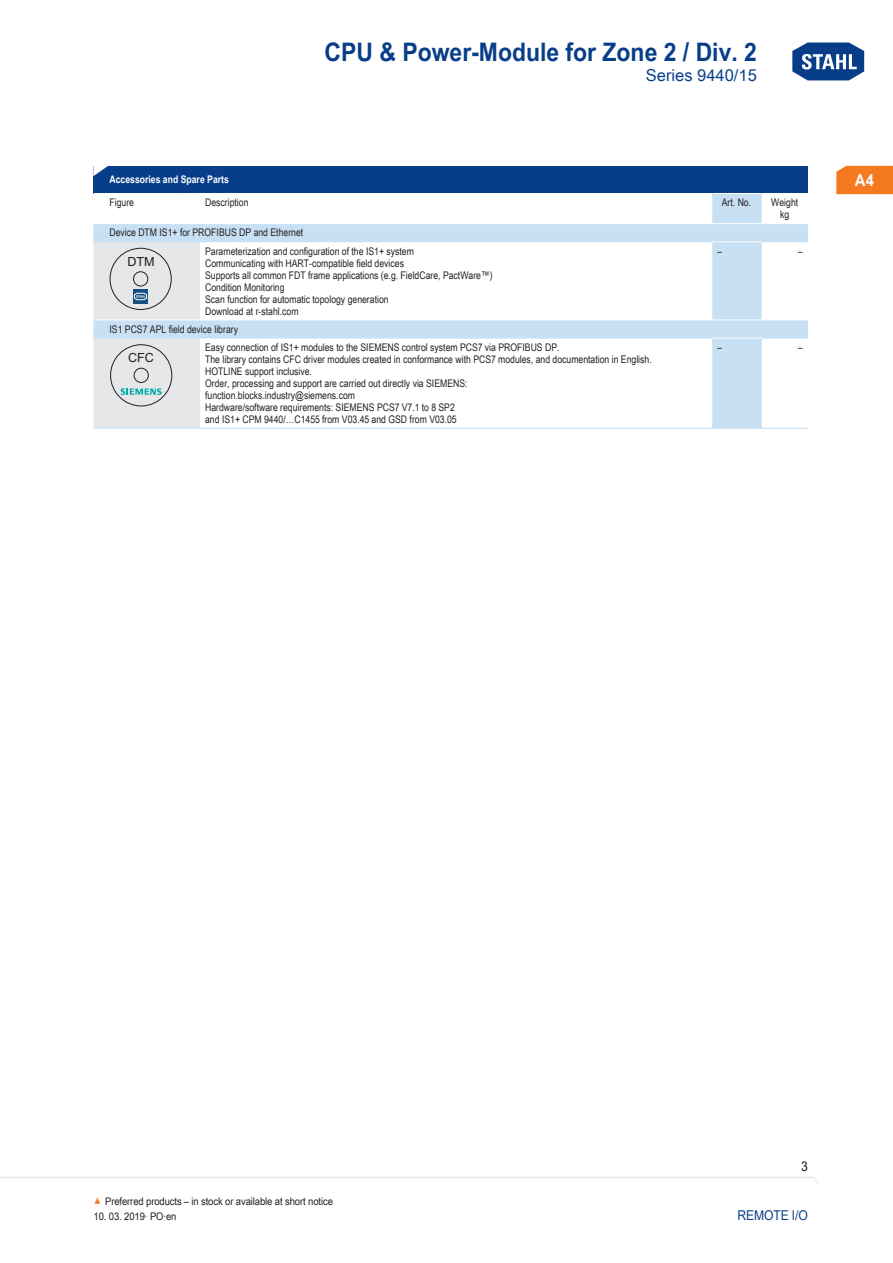
<style>
.page{position:relative;width:893px;height:1263px;background:#fff}
.page>*{position:absolute;margin:0;border:0;box-sizing:border-box;transform-origin:0 0}
.t1{font:700 25.5px "Arial Unicode MS";color:#083e89;scale:.9 1}
.TabHeader1stColumn{font:700 24px "Arial Unicode MS";color:#fff;scale:1.45 1}
.t2{font:16.5px "Arial Unicode MS";color:#083e89}
.t3{font:700 16.5px "Arial Unicode MS";color:#fff;scale:.9 1}
.t4{font:13.5px "Arial Unicode MS";letter-spacing:-.01em;color:#083e89;scale:.9 1}
.t5{font:13.5px "Arial Unicode MS";color:#231f20;scale:.9 1}
.t6{font:12.6px "Arial";color:#231f20}
.TabBodyLeft{font:10.5px "Arial Unicode MS";color:#231f20;scale:.83 1}
.TabBodyLeft-2{font:10.5px "Arial Unicode MS";color:#231f20;scale:.9 1}
.TabBody1stColumnTitl{font:10.5px "Arial Unicode MS";color:#231f20;scale:.83 1}
.TabHeader1stColumn-2{font:700 10.5px "Arial Unicode MS";color:#fff;scale:.83 1}
.TabBodyCenter{font:10.5px/12px "Arial Unicode MS";color:#231f20;text-align:center;scale:.83 1}
.TabBody1stColumn{font:10.5px "Arial Unicode MS";color:#231f20;scale:.83 1}
.TabBodyLeftWhiteRule{font:10.5px "Arial Unicode MS";color:#231f20;scale:.83 1}
.TabBodyRight{font:10.5px "Arial Unicode MS";color:#231f20;scale:.83 1}
.s1{font-size:15px;color:#f47921}
</style>
<div class="page">
<svg style="left:792px;top:42px;width:73px;height:39px"></svg>
<svg style="left:0;top:1176px;width:818px;height:7px"></svg>
<div style="left:836px;top:166px;width:57px;height:28px;background:#f47921"></div>
<div style="left:94px;top:166px;width:714px;height:27px;background:#083e89"></div>
<svg style="left:94px;top:194px;width:714px;height:234px"></svg>
<svg style="left:761px;top:194px;width:1px;height:29px"></svg>
<hr style="left:94px;top:223px;width:85px;height:1px;background:#fff">
<svg style="left:179px;top:223px;width:21px;height:1px"></svg>
<hr style="left:200px;top:223px;width:512px;height:1px;background:#fff">
<hr style="left:712px;top:223px;width:49px;height:1px;background:#fff">
<hr style="left:761px;top:223px;width:47px;height:1px;background:#fff">
<hr style="left:200px;top:241px;width:512px;height:1px;background:#c7e0f3">
<hr style="left:761px;top:241px;width:47px;height:1px;background:#c7e0f3">
<hr style="left:761px;top:242px;width:1px;height:78px;background:#c7e0f3">
<hr style="left:200px;top:320px;width:512px;height:1px;background:#fff">
<hr style="left:712px;top:320px;width:49px;height:1px;background:#fff">
<hr style="left:761px;top:320px;width:47px;height:1px;background:#fff">
<hr style="left:200px;top:338px;width:512px;height:1px;background:#c7e0f3">
<hr style="left:200px;top:428px;width:512px;height:1px;background:#c7e0f3">
<hr style="left:712px;top:428px;width:49px;height:1px;background:#c7e0f3">
<hr style="left:761px;top:338px;width:47px;height:1px;background:#c7e0f3">
<hr style="left:761px;top:428px;width:47px;height:1px;background:#c7e0f3">
<hr style="left:761px;top:338px;width:1px;height:90px;background:#c7e0f3">
<hr style="left:712px;top:241px;width:49px;height:1px;background:#fff">
<svg style="left:94px;top:241px;width:106px;height:188px"></svg>
<hr style="left:712px;top:338px;width:49px;height:1px;background:#fff">
<h1 class="t1" style="left:325px;top:33px;width:482px">CPU &amp; Power-Module for Zone 2 / Div. 2</h1>
<h3 class="t2" style="left:646px;top:63px;width:112px">Series 9440/15</h3>
<p class="TabHeader1stColumn" style="left:90px;top:154px;width:16px">◤</p>
<p class="TabHeader1stColumn-2" style="left:109px;top:172px;width:145px">Accessories and Spare Parts</p>
<p class="TabBody1stColumn" style="left:109px;top:195px;width:31px">Figure</p>
<p class="TabBodyLeft" style="left:205px;top:195px;width:54px">Description</p>
<p class="TabBodyCenter" style="left:722px;top:196px;width:37px">Art. No.</p>
<p class="TabBodyCenter" style="left:771px;top:196px;width:34px">Weight kg</p>
<p class="TabBody1stColumnTitl" style="left:109px;top:225px;width:235px">Device DTM IS1+ for PROFIBUS DP and Ethernet</p>
<p class="t6" style="left:127px;top:253px;width:29px">DTM</p>
<p class="TabBodyLeft" style="left:205px;top:243px;width:253px">Parameterization and configuration of the IS1+ system</p>
<p class="TabBodyLeft" style="left:205px;top:255px;width:241px">Communicating with HART-compatible field devices</p>
<p class="TabBodyLeft" style="left:205px;top:267px;width:348px">Supports all common FDT frame applications (e.g. FieldCare, PactWare™)</p>
<p class="TabBodyLeft" style="left:205px;top:279px;width:97px">Condition Monitoring</p>
<p class="TabBodyLeft" style="left:205px;top:291px;width:223px">Scan function for automatic topology generation</p>
<p class="TabBodyLeft" style="left:205px;top:303px;width:114px">Download at r-stahl.com</p>
<p class="TabBodyLeftWhiteRule" style="left:718px;top:243px;width:7px">–</p>
<p class="TabBodyRight" style="left:798px;top:243px;width:7px">–</p>
<p class="TabBody1stColumnTitl" style="left:109px;top:321px;width:156px">IS1 PCS7 APL field device library</p>
<p class="t6" style="left:128px;top:349px;width:27px">CFC</p>
<p class="TabBodyLeft" style="left:205px;top:340px;width:428px">Easy connection of IS1+ modules to the SIEME NS control system PCS7 via PROFIBUS DP.</p>
<p class="TabBodyLeft" style="left:205px;top:352px;width:540px">The library contains CFC driver modules created in conformance with PCS7 modules, and documentation in English.</p>
<p class="TabBodyLeft" style="left:205px;top:364px;width:130px">HOTLINE support inclusive.</p>
<p class="TabBodyLeft" style="left:205px;top:376px;width:318px">Order, processing and support are carried out directly via SIEME NS:</p>
<p class="TabBodyLeft" style="left:205px;top:388px;width:182px">function.blocks.industry@siemens.com</p>
<p class="TabBodyLeft" style="left:205px;top:400px;width:302px">Hardware/software requirements: SIEME NS PCS7 V7.1 to 8 SP2</p>
<p class="TabBodyLeft" style="left:205px;top:412px;width:305px">and IS1+ CPM 9440/…C1455 from V03.45 and GSD from V03.05</p>
<p class="TabBodyLeftWhiteRule" style="left:718px;top:340px;width:7px">–</p>
<p class="TabBodyRight" style="left:798px;top:340px;width:7px">–</p>
<h3 class="t3" style="left:855px;top:168px;width:23px">A4</h3>
<p class="t5" style="left:801px;top:1157px;width:9px">3</p>
<p class="TabBodyLeft-2" style="left:94px;top:1193px;width:267px"><span class="s1">▲</span> Preferred products – in stock or available at short notice</p>
<p class="TabBodyLeft-2" style="left:94px;top:1208px;width:94px">10. 03. 2019· PO·en</p>
<p class="t4" style="left:737px;top:1205px;width:80px">Remote I/O</p>
</div>
